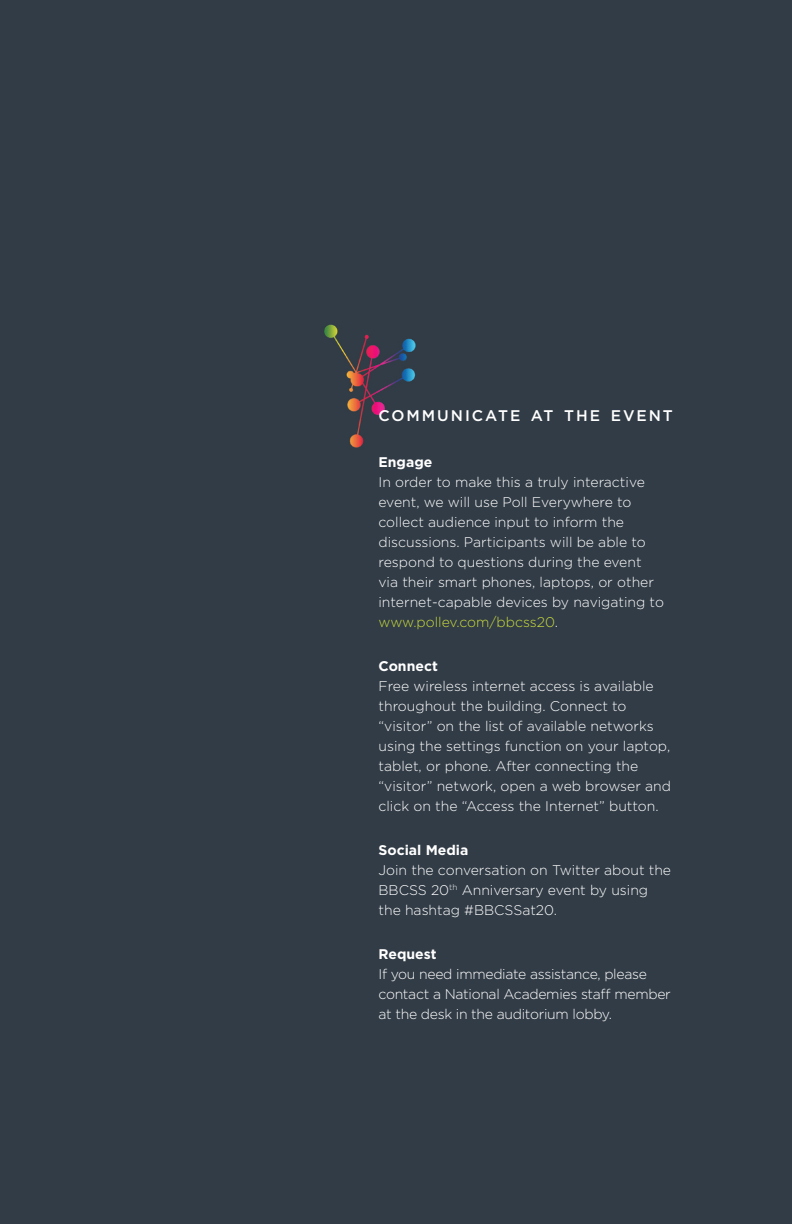
<style>
.page{position:relative;width:792px;height:1224px;background:#323c46}
.page>*{position:absolute;margin:0;border:0;box-sizing:border-box;transform-origin:0 0}
.t1{font:500 15.4px "Gotham";letter-spacing:.13em;color:#fff}
.t2{font:300 14px/20px "Gotham";color:#fff}
.t3{font:300 14px/20px "Gotham";letter-spacing:-.02em;color:#fff}
.t4{font:700 14px "Gotham";color:#fff}
.s1{color:#c9db3c}
</style>
<div class="page">
<img style="left:324px;top:324px;width:92px;height:124px">
<p class="t1" style="left:379px;top:405px;width:296px">COMMUNICATE AT THE EVENT</p>
<p class="t4" style="left:379px;top:453px;width:55px">Engage</p>
<p class="t2" style="left:379px;top:471px;width:287px">In order to make this a truly interactive event, we will use Poll Everywhere to collect audience input to inform the discussions. Participants will be able to respond to questions during the event via their smart phones, laptops, or other internet-capable devices by navigating to <span class="s1">www.pollev.com/bbcss20</span>.</p>
<p class="t4" style="left:379px;top:657px;width:61px">Connect</p>
<p class="t2" style="left:379px;top:676px;width:294px">Free wireless internet access is available throughout the building. Connect to “visitor” on the list of available networks using the settings function on your laptop, tablet, or phone. After connecting the “visitor” network, open a web browser and click on the “Access the Internet” button.</p>
<p class="t4" style="left:379px;top:841px;width:91px">Social Media</p>
<p class="t2" style="left:378px;top:860px;width:294px">Join the conversation on Twitter about the<br>BBCSS 20<sup>th</sup> Anniversary event by using the hashtag #BBCSSat20.</p>
<p class="t4" style="left:378px;top:945px;width:60px">Request</p>
<p class="t3" style="left:378px;top:963px;width:294px">If you need immediate assistance, please contact a National Academies staff member at the desk in the auditorium lobby.</p>
</div>
